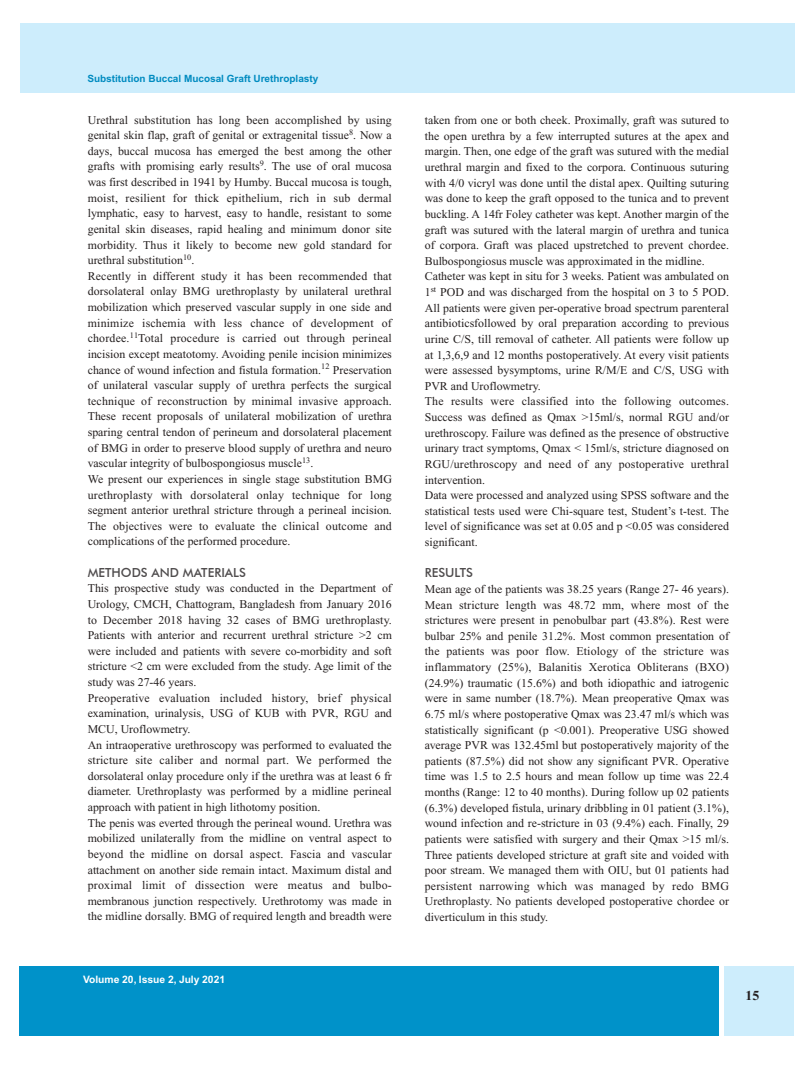
<style>
.page{position:relative;width:810px;height:1080px;background:#fff}
.page>*{position:absolute;margin:0;border:0;box-sizing:border-box;transform-origin:0 0}
.t1{font:700 13.75px "Times New Roman";color:#241f1f}
.t2{font:500 12.5px "Futura BT";color:#4f4c4d}
.t3{font:11.88px/15.6px "Times New Roman";color:#241f1f}
.t4{font:700 10.25px "Helvetica";color:#fff}
.t5{font:700 10px "Helvetica";color:#008bc0}
</style>
<div class="page">
<div style="left:20px;top:24px;width:774px;height:69px;background:#cdedfc"></div>
<div style="left:20px;top:966px;width:699px;height:69px;background:#0092c9"></div>
<div style="left:724px;top:966px;width:69px;height:69px;background:#cdedfc"></div>
<p class="t5" style="left:87px;top:73px;width:232px">Substitution Buccal Mucosal Graft Urethroplasty</p>
<p class="t3" style="left:88px;top:112px;width:306px">Urethral substitution has long been accomplished by using genital skin flap, graft of genital or extragenital tissue<sup>8</sup>. Now a days, buccal mucosa has emerged the best among the other grafts with promising early results<sup>9</sup>. The use of oral mucosa was first described in 1941 by Humby. Buccal mucosa is tough, moist, resilient for thick epithelium, rich in sub dermal lymphatic, easy to harvest, easy to handle, resistant to some genital skin diseases, rapid healing and minimum donor site morbidity. Thus it likely to become new gold standard for urethral substitution<sup>10</sup>.<br>Recently in different study it has been recommended that dorsolateral onlay BMG urethroplasty by unilateral urethral mobilization which preserved vascular supply in one side and minimize ischemia with less chance of development of chordee.<sup>11</sup>Total procedure is carried out through perineal incision except meatotomy. Avoiding penile incision minimizes chance of wound infection and fistula formation.<sup>12</sup> Preservation of unilateral vascular supply of urethra perfects the surgical technique of reconstruction by minimal invasive approach.<br>These recent proposals of unilateral mobilization of urethra sparing central tendon of perineum and dorsolateral placement of BMG in order to preserve blood supply of urethra and neuro vascular integrity of bulbospongiosus muscle<sup>13</sup>.<br>We present our experiences in single stage substitution BMG urethroplasty with dorsolateral onlay technique for long segment anterior urethral stricture through a perineal incision.<br>The objectives were to evaluate the clinical outcome and complications of the performed procedure.</p>
<p class="t2" style="left:88px;top:565px;width:160px">METHODS AND MATERIALS</p>
<p class="t3" style="left:88px;top:581px;width:306px">This prospective study was conducted in the Department of Urology, CMCH, Chattogram, Bangladesh from January 2016 to December 2018 having 32 cases of BMG urethroplasty.<br>Patients with anterior and recurrent urethral stricture &gt;2 cm were included and patients with severe co-morbidity and soft stricture &lt;2 cm were excluded from the study. Age limit of the study was 27-46 years.<br>Preoperative evaluation included history, brief physical examination, urinalysis, USG of KUB with PVR, RGU and MCU, Uroflowmetry.<br>An intraoperative urethroscopy was performed to evaluated the stricture site caliber and normal part. We performed the dorsolateral onlay procedure only if the urethra was at least 6 fr diameter. Urethroplasty was performed by a midline perineal approach with patient in high lithotomy position.<br>The penis was everted through the perineal wound. Urethra was mobilized unilaterally from the midline on ventral aspect to beyond the midline on dorsal aspect. Fascia and vascular attachment on another side remain intact. Maximum distal and proximal limit of dissection were meatus and bulbo&shy;membranous junction respectively. Urethrotomy was made in the midline dorsally. BMG of required length and breadth were</p>
<p class="t4" style="left:83px;top:974px;width:143px">Volume 20, Issue 2, July 2021</p>
<p class="t3" style="left:425px;top:113px;width:306px">taken from one or both cheek. Proximally, graft was sutured to the open urethra by a few interrupted sutures at the apex and margin. Then, one edge of the graft was sutured with the medial urethral margin and fixed to the corpora. Continuous suturing with 4/0 vicryl was done until the distal apex. Quilting suturing was done to keep the graft opposed to the tunica and to prevent buckling. A 14fr Foley catheter was kept. Another margin of the graft was sutured with the lateral margin of urethra and tunica of corpora. Graft was placed upstretched to prevent chordee.<br>Bulbospongiosus muscle was approximated in the midline.<br>Catheter was kept in situ for 3 weeks. Patient was ambulated on 1<sup>st</sup> POD and was discharged from the hospital on 3 to 5 POD.<br>All patients were given per-operative broad spectrum parenteral antibioticsfollowed by oral preparation according to previous urine C/S, till removal of catheter. All patients were follow up at 1,3,6,9 and 12 months postoperatively. At every visit patients were assessed bysymptoms, urine R/M/E and C/S, USG with PVR and Uroflowmetry.<br>The results were classified into the following outcomes.<br>Success was defined as Qmax &gt;15ml/s, normal RGU and/or urethroscopy. Failure was defined as the presence of obstructive urinary tract symptoms, Qmax &lt; 15ml/s, stricture diagnosed on RGU/urethroscopy and need of any postoperative urethral intervention.<br>Data were processed and analyzed using SPSS software and the statistical tests used were Chi-square test, Student’s t-test. The level of significance was set at 0.05 and p &lt;0.05 was considered significant.</p>
<p class="t2" style="left:425px;top:565px;width:50px">RESULTS</p>
<p class="t3" style="left:425px;top:581px;width:306px;text-align:justify">Mean age of the patients was 38.25 years (Range 27- 46 years).<br>Mean stricture length was 48.72 mm, where most of the strictures were present in penobulbar part (43.8%). Rest were bulbar 25% and penile 31.2%. Most common presentation of the patients was poor flow. Etiology of the stricture was inflammatory (25%), Balanitis Xerotica Obliterans (BXO) (24.9%) traumatic (15.6%) and both idiopathic and iatrogenic were in same number (18.7%). Mean preoperative Qmax was 6.75 ml/s where postoperative Qmax was 23.47 ml/s which was statistically significant (p &lt;0.001). Preoperative USG showed average PVR was 132.45ml but postoperatively majority of the patients (87.5%) did not show any significant PVR. Operative time was 1.5 to 2.5 hours and mean follow up time was 22.4 months (Range: 12 to 40 months). During follow up 02 patients (6.3%) developed fistula, urinary dribbling in 01 patient (3.1%), wound infection and re-stricture in 03 (9.4%) each. Finally, 29 patients were satisfied with surgery and their Qmax &gt;15 ml/s.<br>Three patients developed stricture at graft site and voided with poor stream. We managed them with OIU, but 01 patients had persistent narrowing which was managed by redo BMG Urethroplasty. No patients developed postoperative chordee or diverticulum in this study.</p>
<p class="t1" style="left:745px;top:987px;width:15px">15</p>
</div>
